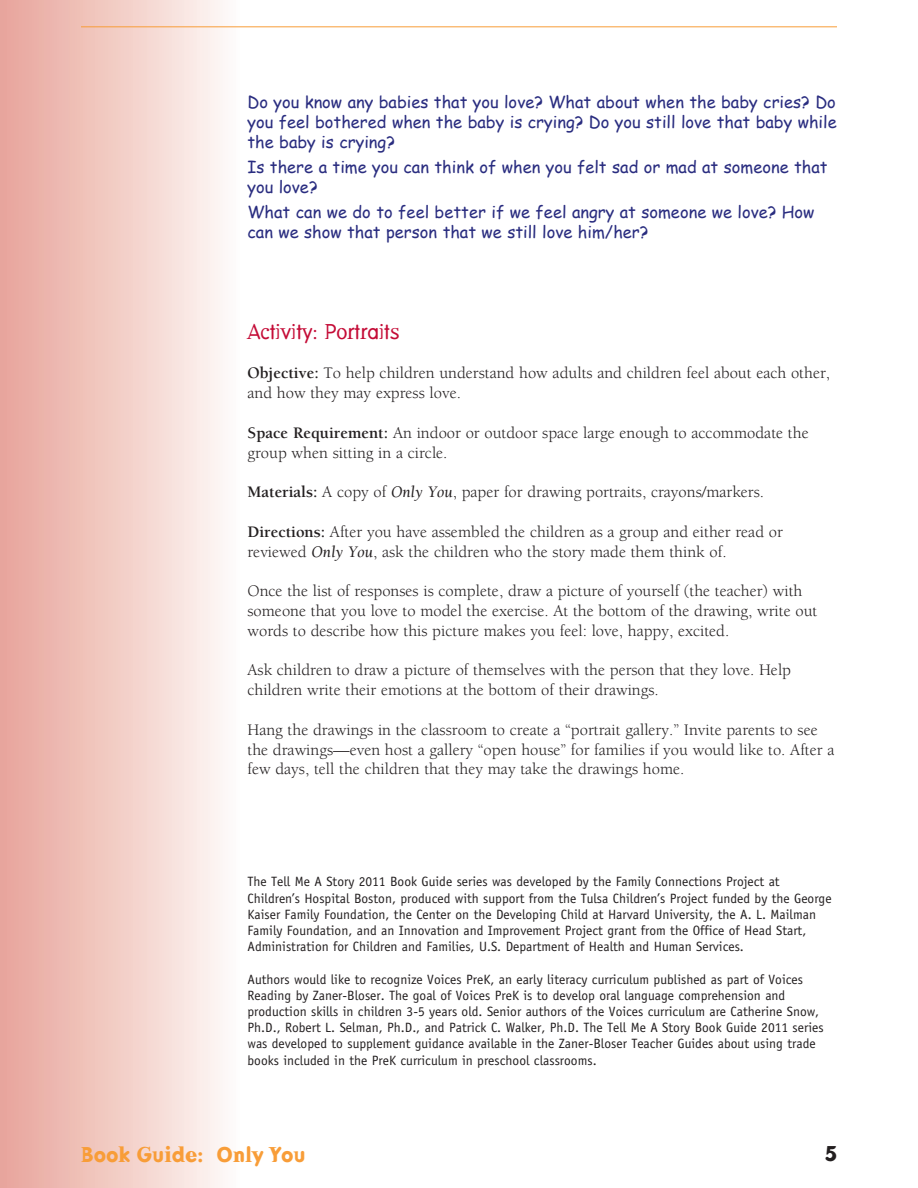
<style>
.page{position:relative;width:918px;height:1188px;background:#fff}
.page>*{position:absolute;margin:0;border:0;box-sizing:border-box;transform-origin:0 0}
.t1{font:21px "Dead History Roman";color:#c40c37}
.t2{font:700 21px "Dead History";color:#f89d38}
.t3{font:700 21px "Dead History";color:#231f20}
.t4{font:16.5px/19.8px "Berkeley";color:#231f20}
.t5{font:16.5px/19.8px "Comic Sans MS";color:#2a2d80}
.t6{font:13.5px/16.2px "Officina Sans";color:#231f20}
.s1{font-weight:700}
.s2{font-style:italic}
</style>
<div class="page">
<div style="left:0;top:0;width:240px;height:1188px;background:linear-gradient(to right,#e7a399,#fefbf9)"></div>
<hr style="left:81px;top:26px;width:756px;height:1px;background:#f89d38">
<p class="t5" style="left:248px;top:92px;width:591px;text-align:justify">Do you know any babies that you love? What about when the baby cries? Do you feel bothered when the baby is crying? Do you still love that baby while the baby is crying?</p>
<p class="t5" style="left:248px;top:157px;width:582px">Is there a time you can think of when you felt sad or mad at someone that you love?</p>
<p class="t5" style="left:248px;top:202px;width:569px">What can we do to feel better if we feel angry at someone we love? How can we show that person that we still love him/her?</p>
<p class="t1" style="left:248px;top:316px;width:153px">Activity: Portraits</p>
<p class="t4" style="left:248px;top:364px;width:584px"><span class="s1">Objective:</span> To help children understand how adults and children feel about each other, and how they may express love.</p>
<p class="t4" style="left:248px;top:423px;width:563px"><span class="s1">Space Requirement:</span> An indoor or outdoor space large enough to accommodate the group when sitting in a circle.</p>
<p class="t4" style="left:248px;top:483px;width:518px"><span class="s1">Materials:</span> A copy of <span class="s2">Only You</span>, paper for drawing portraits, crayons/markers.</p>
<p class="t4" style="left:248px;top:522px;width:537px"><span class="s1">Directions:</span> After you have assembled the children as a group and either read or reviewed <span class="s2">Only You</span>, ask the children who the story made them think of.</p>
<p class="t4" style="left:248px;top:582px;width:572px">Once the list of responses is complete, draw a picture of yourself (the teacher) with someone that you love to model the exercise. At the bottom of the drawing, write out words to describe how this picture makes you feel: love, happy, excited.</p>
<p class="t4" style="left:248px;top:661px;width:545px">Ask children to draw a picture of themselves with the person that they love. Help children write their emotions at the bottom of their drawings.</p>
<p class="t4" style="left:248px;top:720px;width:588px">Hang the drawings in the classroom to create a “portrait gallery.” Invite parents to see the drawings—even host a gallery “open house” for families if you would like to. After a few days, tell the children that they may take the drawings home.</p>
<p class="t6" style="left:248px;top:874px;width:586px">The Tell Me A Story 2011 Book Guide series was developed by the Family Connections Project at Children’s Hospital Boston, produced with support from the Tulsa Children’s Project funded by the George Kaiser Family Foundation, the Center on the Developing Child at Harvard University, the A. L. Mailman Family Foundation, and an Innovation and Improvement Project grant from the Office of Head Start, Administration for Children and Families, U.S. Department of Health and Human Services.</p>
<p class="t6" style="left:248px;top:971px;width:578px">Authors would like to recognize Voices PreK, an early literacy curriculum published as part of Voices Reading by Zaner-Bloser. The goal of Voices PreK is to develop oral language comprehension and production skills in children 3-5 years old. Senior authors of the Voices curriculum are Catherine Snow, Ph.D., Robert L. Selman, Ph.D., and Patrick C. Walker, Ph.D. The Tell Me A Story Book Guide 2011 series was developed to supplement guidance available in the Zaner-Bloser Teacher Guides about using trade books included in the PreK curriculum in preschool classrooms.</p>
<p class="t2" style="left:81px;top:1140px;width:226px">Book Guide: Only You</p>
<p class="t3" style="left:825px;top:1139px;width:13px">5</p>
</div>
